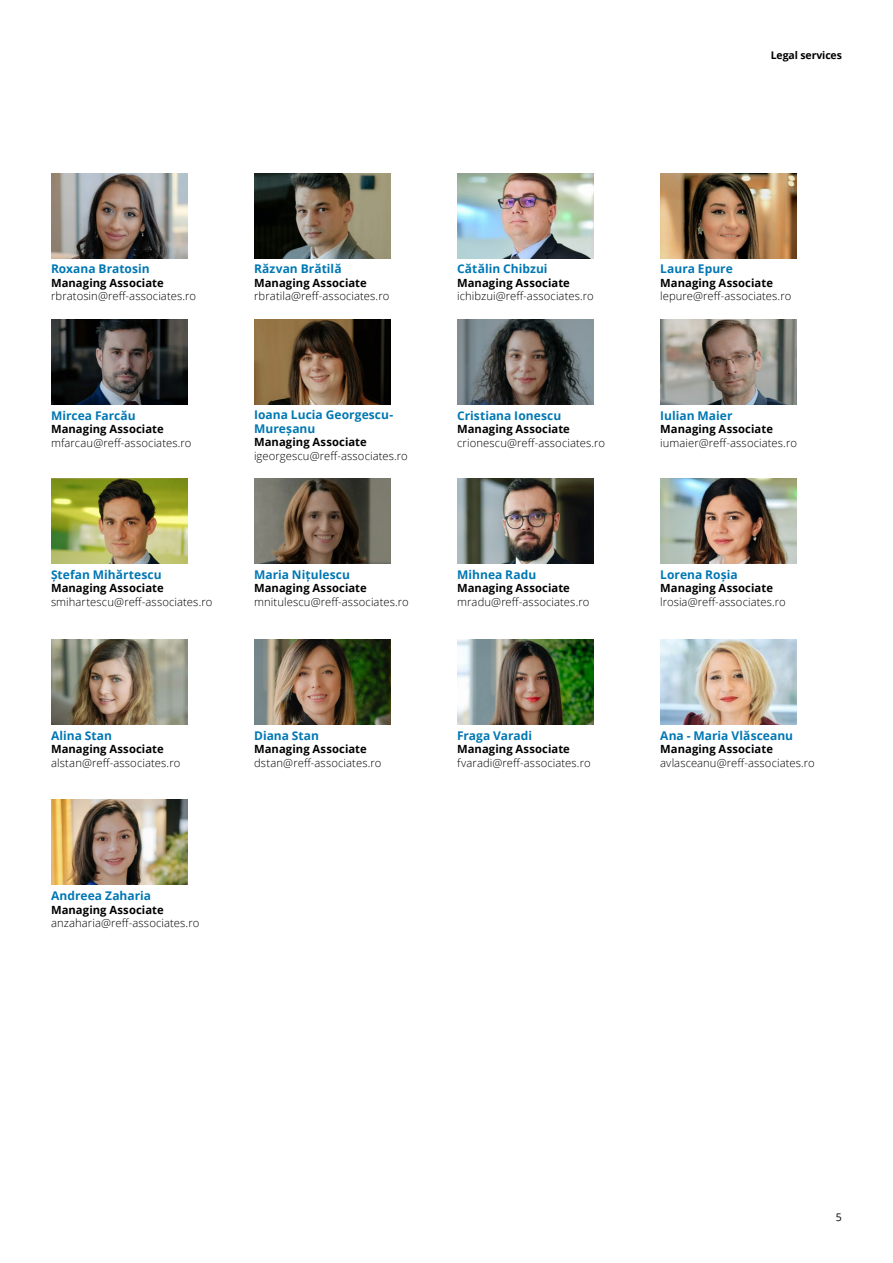
<style>
.page{position:relative;width:893px;height:1263px;background:#fff}
.page>*{position:absolute;margin:0;border:0;box-sizing:border-box;transform-origin:0 0}
.t1{font:700 12px/13.5px "Open Sans";letter-spacing:.005em;color:#0077b3}
.t2{font:300 11.25px "Open Sans";letter-spacing:.01em;color:#000}
.t3{font:700 11.25px "Open Sans";letter-spacing:.005em;color:#000}
.t4{font:700 10.5px "Open Sans";letter-spacing:-.01em;color:#000}
.t5{font:10.5px "Open Sans";color:#000}
</style>
<div class="page">
<img style="left:660px;top:319px;width:136px;height:85px">
<img style="left:660px;top:479px;width:136px;height:85px">
<img style="left:254px;top:479px;width:136px;height:85px">
<img style="left:51px;top:479px;width:136px;height:85px">
<img style="left:457px;top:479px;width:136px;height:85px">
<img style="left:660px;top:173px;width:136px;height:85px">
<img style="left:51px;top:173px;width:136px;height:85px">
<img style="left:254px;top:173px;width:136px;height:85px">
<img style="left:457px;top:173px;width:136px;height:85px">
<img style="left:51px;top:800px;width:136px;height:85px">
<img style="left:660px;top:639px;width:136px;height:85px">
<img style="left:51px;top:639px;width:136px;height:85px">
<img style="left:254px;top:639px;width:136px;height:85px">
<img style="left:457px;top:639px;width:136px;height:85px">
<img style="left:51px;top:319px;width:136px;height:85px">
<img style="left:457px;top:319px;width:136px;height:85px">
<img style="left:254px;top:319px;width:136px;height:85px">
<p class="t4" style="left:771px;top:48px;width:73px">Legal services</p>
<p class="t1" style="left:51px;top:262px;width:100px">Roxana Bratosin</p>
<p class="t3" style="left:51px;top:275px;width:114px">Managing Associate</p>
<p class="t2" style="left:51px;top:289px;width:147px">rbratosin@reff-associates.ro</p>
<p class="t1" style="left:254px;top:262px;width:89px">Răzvan Brătilă</p>
<p class="t3" style="left:254px;top:275px;width:114px">Managing Associate</p>
<p class="t2" style="left:254px;top:289px;width:137px">rbratila@reff-associates.ro</p>
<p class="t1" style="left:457px;top:262px;width:92px">Cătălin Chibzui</p>
<p class="t3" style="left:457px;top:275px;width:114px">Managing Associate</p>
<p class="t2" style="left:457px;top:289px;width:138px">ichibzui@reff-associates.ro</p>
<p class="t1" style="left:660px;top:262px;width:74px">Laura Epure</p>
<p class="t3" style="left:660px;top:275px;width:114px">Managing Associate</p>
<p class="t2" style="left:660px;top:289px;width:133px">lepure@reff-associates.ro</p>
<p class="t1" style="left:51px;top:408px;width:86px">Mircea Farcău</p>
<p class="t3" style="left:51px;top:421px;width:114px">Managing Associate</p>
<p class="t2" style="left:51px;top:435px;width:142px">mfarcau@reff-associates.ro</p>
<p class="t1" style="left:254px;top:408px;width:141px">Ioana Lucia Georgescu-<br>Mureșanu</p>
<p class="t3" style="left:254px;top:434px;width:114px">Managing Associate</p>
<p class="t2" style="left:254px;top:448px;width:155px">igeorgescu@reff-associates.ro</p>
<p class="t1" style="left:457px;top:408px;width:106px">Cristiana Ionescu</p>
<p class="t3" style="left:457px;top:421px;width:114px">Managing Associate</p>
<p class="t2" style="left:457px;top:435px;width:150px">crionescu@reff-associates.ro</p>
<p class="t1" style="left:660px;top:408px;width:74px">Iulian Maier</p>
<p class="t3" style="left:660px;top:421px;width:114px">Managing Associate</p>
<p class="t2" style="left:660px;top:435px;width:138px">iumaier@reff-associates.ro</p>
<p class="t1" style="left:51px;top:567px;width:112px">Ștefan Mihărtescu</p>
<p class="t3" style="left:51px;top:580px;width:114px">Managing Associate</p>
<p class="t2" style="left:51px;top:594px;width:163px">smihartescu@reff-associates.ro</p>
<p class="t1" style="left:254px;top:567px;width:97px">Maria Nițulescu</p>
<p class="t3" style="left:254px;top:580px;width:114px">Managing Associate</p>
<p class="t2" style="left:254px;top:594px;width:156px">mnitulescu@reff-associates.ro</p>
<p class="t1" style="left:457px;top:567px;width:81px">Mihnea Radu</p>
<p class="t3" style="left:457px;top:580px;width:114px">Managing Associate</p>
<p class="t2" style="left:457px;top:594px;width:134px">mradu@reff-associates.ro</p>
<p class="t1" style="left:660px;top:567px;width:79px">Lorena Roșia</p>
<p class="t3" style="left:660px;top:580px;width:114px">Managing Associate</p>
<p class="t2" style="left:660px;top:594px;width:127px">lrosia@reff-associates.ro</p>
<p class="t1" style="left:51px;top:728px;width:63px">Alina Stan</p>
<p class="t3" style="left:51px;top:741px;width:114px">Managing Associate</p>
<p class="t2" style="left:51px;top:755px;width:131px">alstan@reff-associates.ro</p>
<p class="t1" style="left:254px;top:728px;width:67px">Diana Stan</p>
<p class="t3" style="left:254px;top:741px;width:114px">Managing Associate</p>
<p class="t2" style="left:254px;top:755px;width:129px">dstan@reff-associates.ro</p>
<p class="t1" style="left:457px;top:728px;width:76px">Fraga Varadi</p>
<p class="t3" style="left:457px;top:741px;width:114px">Managing Associate</p>
<p class="t2" style="left:457px;top:755px;width:135px">fvaradi@reff-associates.ro</p>
<p class="t1" style="left:660px;top:728px;width:134px">Ana - Maria Vlăsceanu</p>
<p class="t3" style="left:660px;top:741px;width:114px">Managing Associate</p>
<p class="t2" style="left:660px;top:755px;width:156px">avlasceanu@reff-associates.ro</p>
<p class="t1" style="left:51px;top:889px;width:102px">Andreea Zaharia</p>
<p class="t3" style="left:51px;top:901px;width:114px">Managing Associate</p>
<p class="t2" style="left:51px;top:915px;width:150px">anzaharia@reff-associates.ro</p>
<p class="t5" style="left:836px;top:1210px;width:8px">5</p>
</div>
